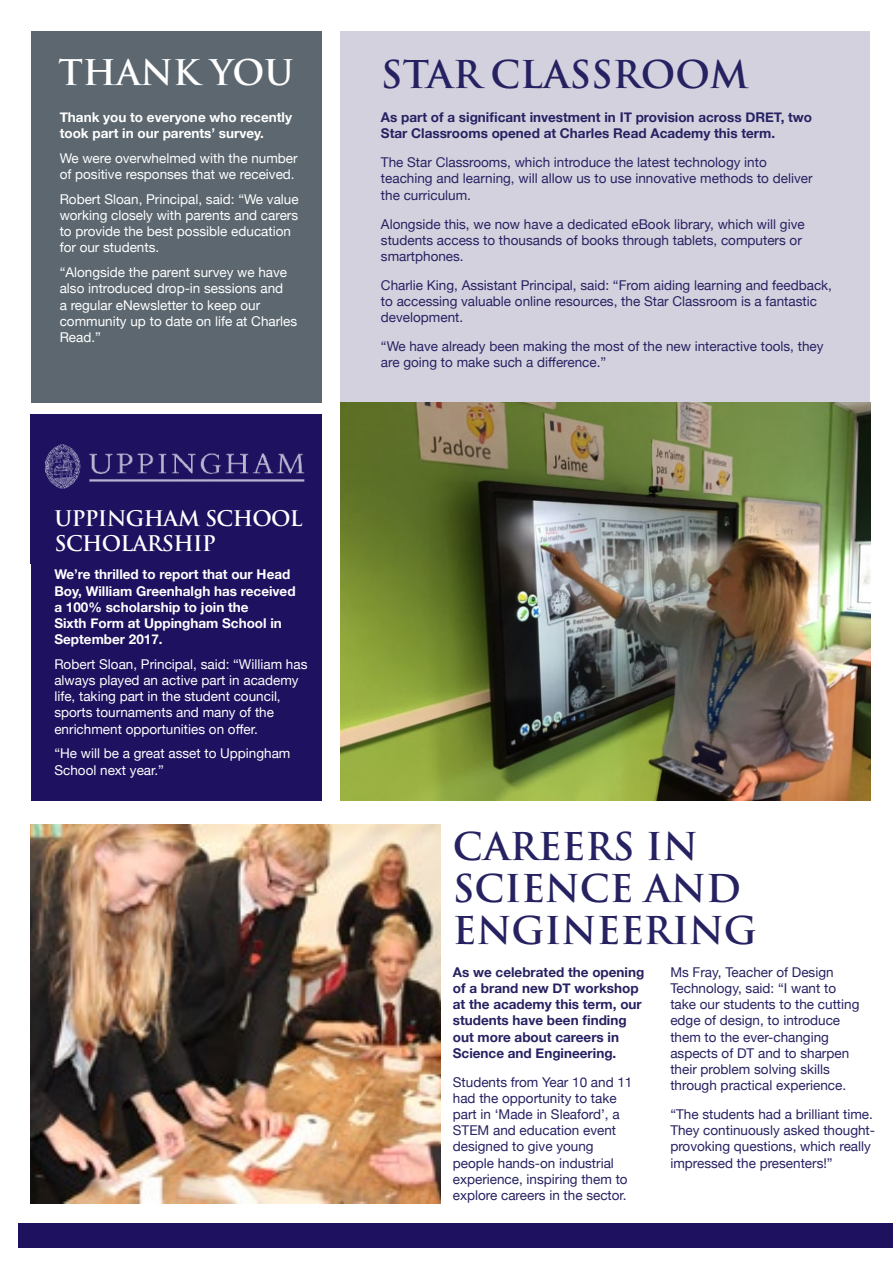
<style>
.page{position:relative;width:893px;height:1263px;background:#fff}
.page>*{position:absolute;margin:0;border:0;box-sizing:border-box;transform-origin:0 0}
.t1{font:700 37.35px/42px "Trajan Pro";color:#262262}
.t2{font:700 34.5px "Trajan Pro";color:#fff}
.t3{font:700 21px/25.5px "Trajan Pro";letter-spacing:-.03em;color:#fff}
.t4{font:13.5px/16.2px "Helvetica Neue";color:#262262}
.t5{font:13.5px/16.2px "Helvetica Neue";color:#fff}
.t6{font:700 13.5px/16.2px "Helvetica Neue";color:#262262}
.t7{font:700 13.5px/16.2px "Helvetica Neue";color:#fff}
</style>
<div class="page">
<div style="left:341px;top:31px;width:529px;height:758px;background:#d4d1de"></div>
<div style="left:31px;top:31px;width:291px;height:372px;background:#5c676f"></div>
<div style="left:31px;top:414px;width:291px;height:387px;background:#1d1160"></div>
<img style="left:45px;top:444px;width:260px;height:45px">
<div style="left:18px;top:1223px;width:875px;height:25px;background:#1d1160"></div>
<img style="left:31px;top:824px;width:409px;height:379px">
<img style="left:341px;top:403px;width:529px;height:398px">
<h2 class="t2" style="left:58px;top:51px;width:237px">THANK YOU</h2>
<p class="t7" style="left:60px;top:109px;width:234px">Thank you to everyone who recently took part in our parents’ survey.</p>
<p class="t5" style="left:60px;top:151px;width:240px">We were overwhelmed with the number of positive responses that we received.</p>
<p class="t5" style="left:60px;top:192px;width:241px">Robert Sloan, Principal, said: “We value working closely with parents and carers to provide the best possible education for our students.</p>
<p class="t5" style="left:60px;top:265px;width:239px">“Alongside the parent survey we have also introduced drop-in sessions and<br>a regular eNewsletter to keep our community up to date on life at Charles<br>Read.”</p>
<h3 class="t3" style="left:54px;top:505px;width:250px">UPPINGHAM SCHOOL<br>SCHOLARSHIP</h3>
<p class="t7" style="left:54px;top:567px;width:243px">We’re thrilled to report that our Head<br>Boy, William Greenhalgh has received a 100% scholarship to join the<br>Sixth Form at Uppingham School in<br>September 2017.</p>
<p class="t5" style="left:54px;top:657px;width:255px">Robert Sloan, Principal, said: “William has always played an active part in academy life, taking part in the student council, sports tournaments and many of the enrichment opportunities on offer.</p>
<p class="t5" style="left:54px;top:746px;width:238px">“He will be a great asset to Uppingham<br>School next year.”</p>
<h1 class="t1" style="left:381px;top:53px;width:369px">STAR CLASSROOM</h1>
<p class="t6" style="left:381px;top:109px;width:433px">As part of a significant investment in IT provision across DRET, two<br>Star Classrooms opened at Charles Read Academy this term.</p>
<p class="t4" style="left:381px;top:155px;width:433px">The Star Classrooms, which introduce the latest technology into teaching and learning, will allow us to use innovative methods to deliver the curriculum.</p>
<p class="t4" style="left:381px;top:216px;width:425px">Alongside this, we now have a dedicated eBook library, which will give students access to thousands of books through tablets, computers or smartphones.</p>
<p class="t4" style="left:381px;top:278px;width:453px">Charlie King, Assistant Principal, said: “From aiding learning and feedback, to accessing valuable online resources, the Star Classroom is a fantastic development.</p>
<p class="t4" style="left:381px;top:339px;width:444px">“We have already been making the most of the new interactive tools, they are going to make such a difference.”</p>
<h1 class="t1" style="left:453px;top:826px;width:306px">CAREERS IN<br>SCIENCE AND<br>ENGINEERING</h1>
<p class="t6" style="left:453px;top:964px;width:193px">As we celebrated the opening of a brand new DT workshop at the academy this term, our students have been finding out more about careers in<br>Science and Engineering.</p>
<p class="t4" style="left:453px;top:1074px;width:181px">Students from Year 10 and 11 had the opportunity to take part in ‘Made in Sleaford’, a<br>STEM and education event designed to give young people hands-on industrial experience, inspiring them to explore careers in the sector.</p>
<p class="t4" style="left:670px;top:964px;width:191px">Ms Fray, Teacher of Design<br>Technology, said: “I want to take our students to the cutting edge of design, to introduce them to the ever-changing aspects of DT and to sharpen their problem solving skills through practical experience.</p>
<p class="t4" style="left:670px;top:1107px;width:206px">“The students had a brilliant time.<br>They continuously asked thought&shy;provoking questions, which really impressed the presenters!”</p>
</div>
